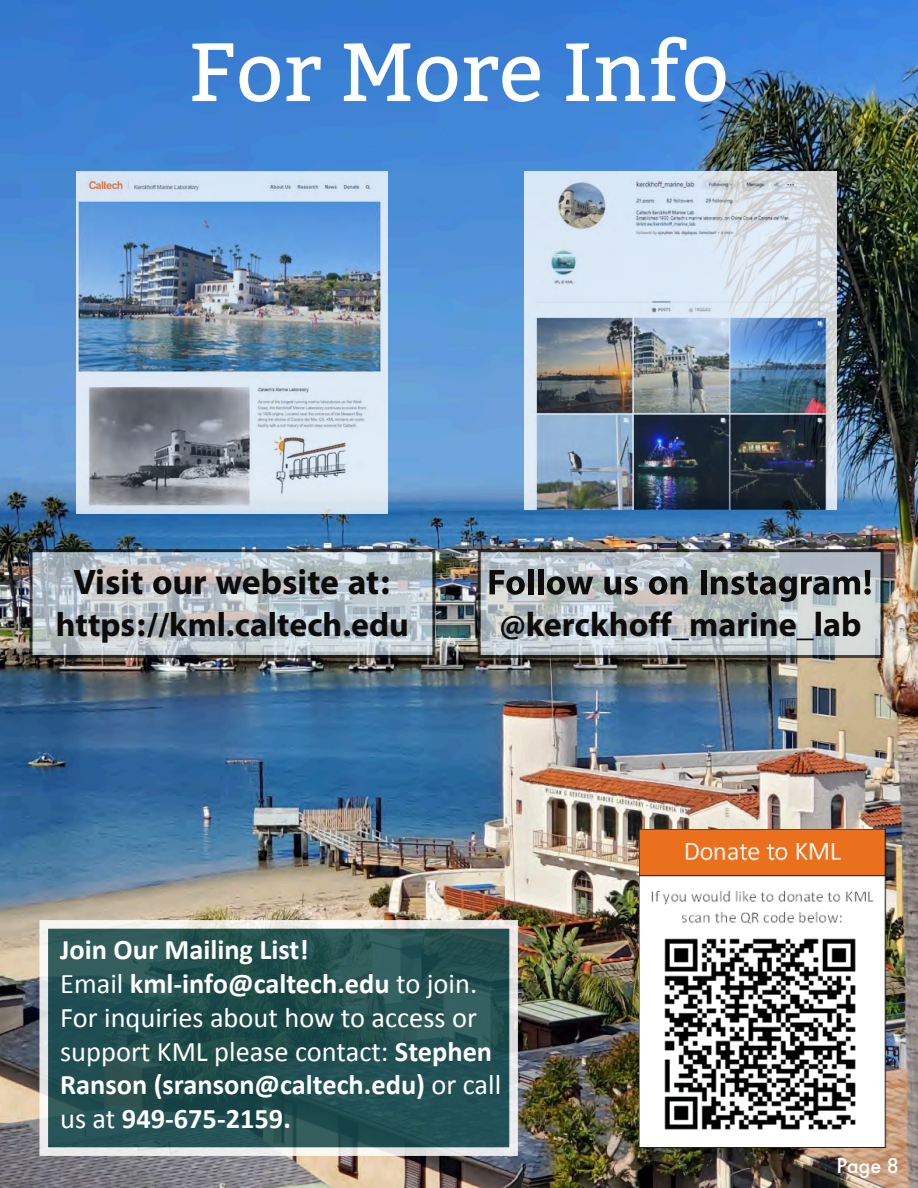
<style>
.page{position:relative;width:918px;height:1188px;background:#fff}
.page>*{position:absolute;margin:0;border:0;box-sizing:border-box;transform-origin:0 0}
.t1{font:82.5px "Bitter";color:#fff}
.t2{font:700 50.55px "Myriad Arabic";color:#0d0c0a}
.t3{font:700 49.8px "Myriad Arabic";color:#0d0c0a}
.t4{font:700 47.85px "Myriad Arabic";color:#0d0c0a}
.t5{font:700 47.4px "Myriad Arabic";color:#0d0c0a}
.t6{font:700 28.35px/33.8px "Calibri";color:#fff}
.t7{font:500 22.5px "Futura PT";color:#fff}
.s1{font-weight:400}
</style>
<div class="page">
<img style="left:0;top:0;width:918px;height:1188px">
<svg style="left:482px;top:553px;width:397px;height:101px;background:#bcc5c8"></svg>
<div style="left:478px;top:549px;width:405px;height:109px;border:3px solid #0d0c0a"></div>
<svg style="left:34px;top:553px;width:397px;height:101px;background:#bac3ca"></svg>
<div style="left:30px;top:549px;width:405px;height:109px;border:3px solid #0d0c0a"></div>
<img style="left:77px;top:172px;width:311px;height:342px">
<svg style="left:49px;top:930px;width:459px;height:216px;background:#235051"></svg>
<div style="left:39px;top:920px;width:479px;height:236px;border:9px solid #fff"></div>
<img style="left:525px;top:172px;width:311px;height:338px">
<img style="left:640px;top:829px;width:246px;height:319px">
<img style="left:659px;top:933px;width:205px;height:206px">
<h1 class="t1" style="left:189px;top:20px;width:541px">For More Info</h1>
<h3 class="t3" style="left:74px;top:547px;width:319px">Visit our website at:</h3>
<h3 class="t5" style="left:56px;top:592px;width:354px">https://kml.caltech.edu</h3>
<h2 class="t2" style="left:487px;top:547px;width:388px">Follow us on Instagram!</h2>
<h3 class="t4" style="left:499px;top:592px;width:363px">@kerckhoff_marine_lab</h3>
<p class="t6" style="left:60px;top:932px;width:442px">Join Our Mailing List!<br><span class="s1">Email</span> kml-info@caltech.edu <span class="s1">to join.<br>For inquiries about how to access or support KML please contact:</span> Stephen<br>Ranson (sranson@caltech.edu) <span class="s1">or call us at</span> 949-675-2159.</p>
<p class="t7" style="left:836px;top:1152px;width:65px">Page 8</p>
</div>
